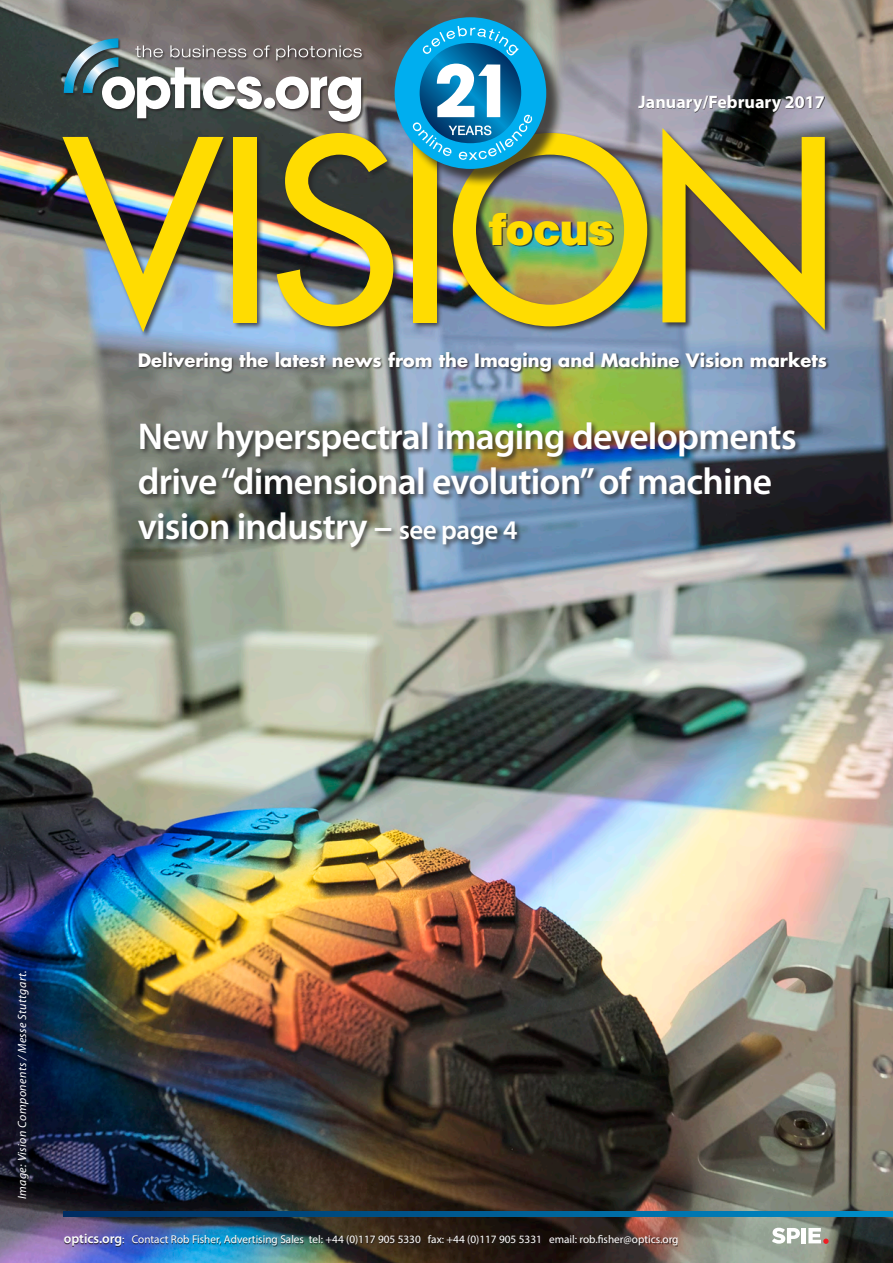
<style>
.page{position:relative;width:893px;height:1263px;background:#fff}
.page>*{position:absolute;margin:0;border:0;box-sizing:border-box;transform-origin:0 0}
.t1{font:246px "Futura";letter-spacing:-.02em;color:#ffdc01}
.t2{font:900 45px "Helvetica Neue";letter-spacing:-.02em;color:#ffdc01}
.t3{font:600 37.5px/45px "Myriad Pro";letter-spacing:-.02em;color:#fff}
.t4{font:700 18px "Futura";color:#fff}
.t5{font:700 18px "Myriad Pro";color:#fff}
.t6{font:italic 12px "Myriad Pro";letter-spacing:.03em;color:#fff}
.t7{font:11.25px "Myriad Pro";color:#fff}
.s1{font-size:27px}
.s2{font-weight:600;font-size:13.5px}
</style>
<div class="page">
<img style="left:0;top:0;width:893px;height:1263px">
<svg style="left:64px;top:1212px;width:829px;height:4px;background:#005c93"></svg>
<div style="left:65px;top:1234px;width:613px;height:13px;background:#231f20;opacity:.75"></div>
<svg style="left:808px;top:1228px;width:21px;height:16px"></svg>
<svg style="left:772px;top:1228px;width:28px;height:16px"></svg>
<div style="left:801px;top:1228px;width:5px;height:15px;background:#fff"></div>
<div style="left:639px;top:96px;width:186px;height:17px;background:#231f20;opacity:.75"></div>
<div style="left:63px;top:38px;width:302px;height:87px;background:#231f20;opacity:.75"></div>
<svg style="left:276px;top:76px;width:85px;height:46px"></svg>
<div style="left:264px;top:98px;width:11px;height:11px;background:#fff;border-radius:50%"></div>
<svg style="left:276px;top:45px;width:86px;height:15px"></svg>
<svg style="left:64px;top:38px;width:206px;height:80px"></svg>
<div style="left:61px;top:127px;width:771px;height:212px;background:#231f20;opacity:.75"></div>
<div style="left:397px;top:20px;width:168px;height:167px;background:#231f20;opacity:.75"></div>
<div style="left:395px;top:17px;width:151px;height:152px;background:#00aeef;border-radius:50%"></div>
<svg style="left:412px;top:26px;width:120px;height:134px"></svg>
<div style="left:138px;top:351px;width:691px;height:24px;background:#231f20;opacity:.75"></div>
<div style="left:137px;top:421px;width:665px;height:134px;background:#231f20;opacity:.75"></div>
<p class="t5" style="left:638px;top:90px;width:188px">January/February 2017</p>
<p class="t1" style="left:64px;top:71px;width:777px">VISION</p>
<p class="t2" style="left:489px;top:202px;width:126px">focus</p>
<p class="t4" style="left:138px;top:348px;width:691px">Delivering the latest news from the Imaging and Machine Vision markets</p>
<p class="t3" style="left:138px;top:413px;width:660px">New hyperspectral imaging developments drive “dimensional evolution” of machine vision industry – <span class="s1">see page 4</span></p>
<p class="t6" style="left:15px;top:1199px;width:230px;rotate:-90deg">Image: Vision Components / Messe Stuttgart.</p>
<p class="t7" style="left:64px;top:1232px;width:616px"><span class="s2">optics.org</span>: Contact Rob Fisher, Advertising Sales tel: +44 (0)117 905 5330 fax: +44 (0)117 905 5331 email: rob.fisher@optics.org</p>
</div>
